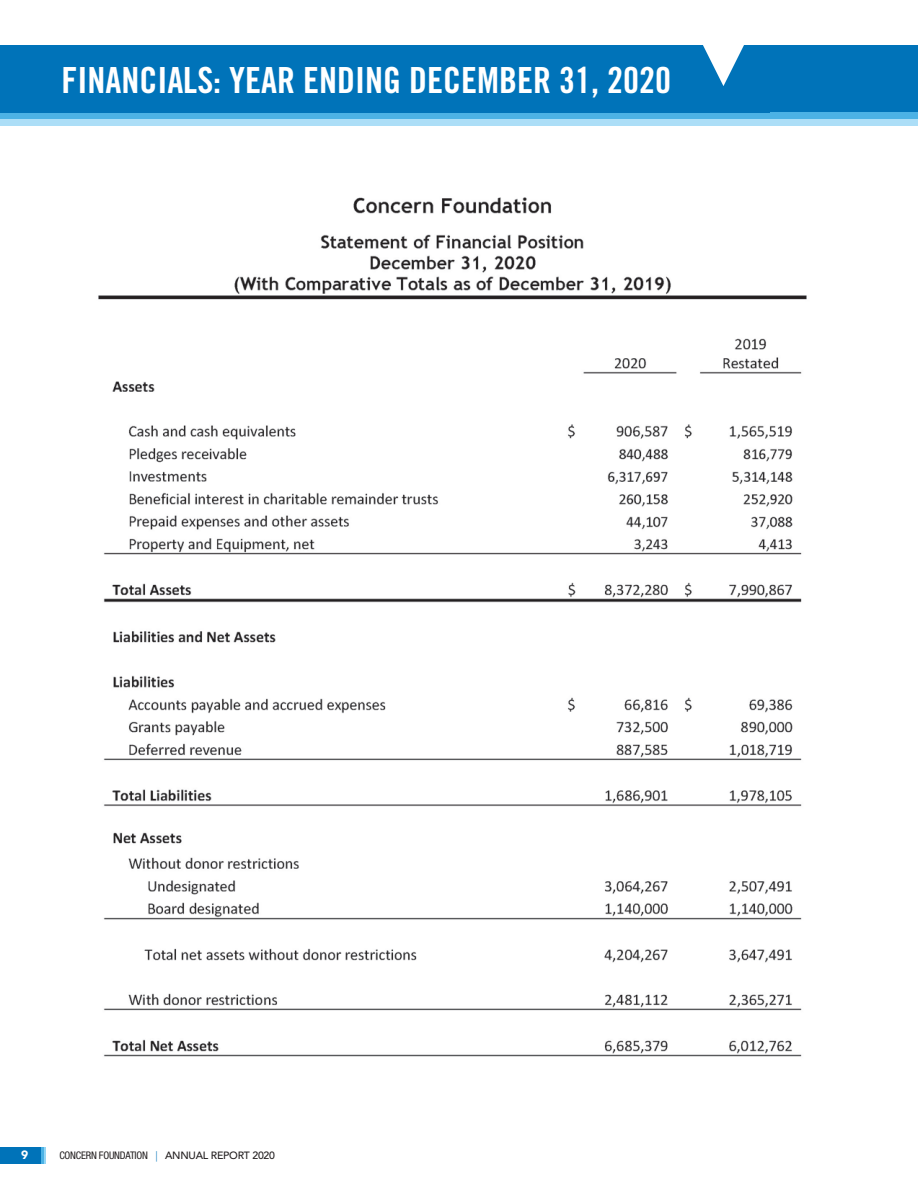
<style>
.page{position:relative;width:918px;height:1188px;background:#fff}
.page>*{position:absolute;margin:0;border:0;box-sizing:border-box;transform-origin:0 0}
.white_heads{font:36px "Trade Gothic LT Std Bd Cn 20";color:#fff}
.t1{font:900 12px "Avenir LT Std";color:#fff}
.t2{font:condensed 10.5px "Helvetica Neue LT Std";letter-spacing:-.02em;color:#231f20}
.s1{font-family:"Avenir LT Std";font-weight:300;font-stretch:normal;color:#0073b9}
.s2{font-family:"Avenir LT Std";font-weight:500;font-stretch:normal}
</style>
<div class="page">
<div style="left:0;top:1148px;width:46px;height:16px;background:#94d6f5"></div>
<div style="left:0;top:1148px;width:44px;height:16px;background:#4cb2e5"></div>
<div style="left:0;top:1148px;width:41px;height:16px;background:#0073b9"></div>
<div style="left:0;top:59px;width:918px;height:67px;background:#acdef7"></div>
<div style="left:0;top:52px;width:918px;height:67px;background:#4cb2e5"></div>
<div style="left:0;top:45px;width:918px;height:67px;background:#0073b9"></div>
<div style="left:0;top:45px;width:770px;height:68px;background:#0073b9"></div>
<img style="left:98px;top:197px;width:709px;height:860px">
<svg style="left:703px;top:45px;width:41px;height:41px"></svg>
<p class="white_heads" style="left:61px;top:58px;width:611px">FINANCIALS: YEAR ENDING DECEMBER 31, 2020</p>
<p class="t1" style="left:21px;top:1148px;width:9px">9</p>
<p class="t2" style="left:59px;top:1150px;width:217px">CONCERN FOUNDATION <span class="s1">|</span> <span class="s2">ANNUAL REPORT 2020</span></p>
</div>
